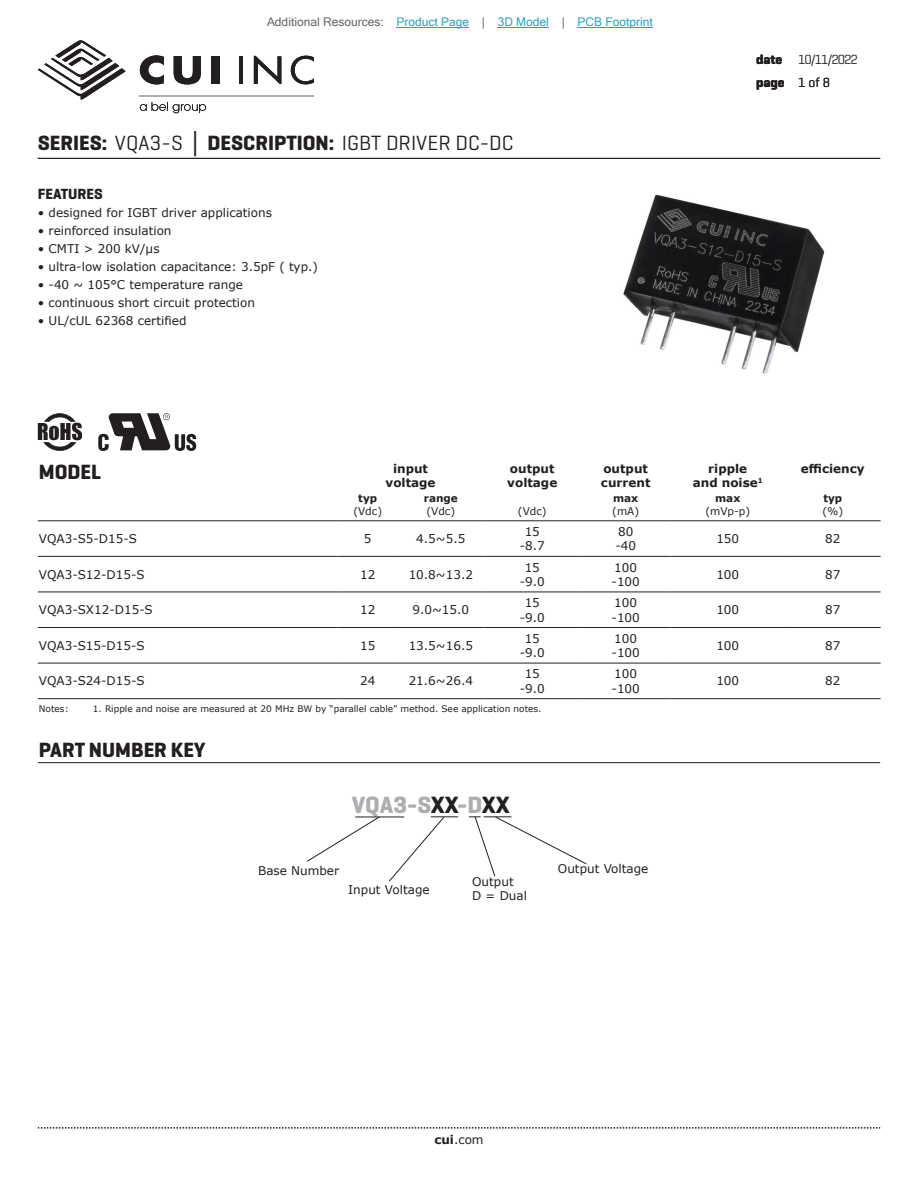
<style>
.page{position:relative;width:918px;height:1188px;background:#fff}
.page>*{position:absolute;margin:0;border:0;box-sizing:border-box;transform-origin:0 0}
.t1{font:700 24px "Geogrotesque";letter-spacing:-.005em;color:#adaeb2}
.t2{font:21px "Geogrotesque";color:#231f20}
.t3{font:700 21px "Geogrotesque";color:#231f20}
.t4{font:700 15px "Geogrotesque";color:#231f20}
.t5{font:700 13.5px/22.5px "Geogrotesque";color:#231f20}
.t6{font:13.5px "Geogrotesque";letter-spacing:-.075em;color:#231f20}
.t7{font:12px/14.4px "Verdana";color:#231f20}
.t8{font:700 12px/14.4px "Verdana";color:#231f20;text-align:center}
.t9{font:12px "Microsoft Sans Serif";color:#23a4c6}
.t10{font:10.5px "Verdana";color:#231f20}
.t11{font:700 10.5px "Verdana";color:#231f20}
.t12{font:9px "Verdana";color:#231f20}
.s1{color:#63676b}
.s2{font-weight:700}
.s3{font-family:"Verdana";font-weight:700}
.s4{font-weight:400}
.s5{color:#231f20}
</style>
<div class="page">
<svg style="left:38px;top:1127px;width:842px;height:2px"></svg>
<hr style="left:38px;top:520px;width:300px;height:1px;background:#231f20">
<hr style="left:338px;top:520px;width:60px;height:1px;background:#231f20">
<hr style="left:398px;top:520px;width:86px;height:1px;background:#231f20">
<hr style="left:484px;top:520px;width:97px;height:1px;background:#231f20">
<hr style="left:581px;top:520px;width:90px;height:1px;background:#231f20">
<hr style="left:671px;top:520px;width:114px;height:1px;background:#231f20">
<hr style="left:785px;top:520px;width:96px;height:1px;background:#231f20">
<hr style="left:38px;top:556px;width:300px;height:1px;background:#231f20">
<hr style="left:338px;top:556px;width:60px;height:1px;background:#231f20">
<hr style="left:398px;top:556px;width:86px;height:1px;background:#231f20">
<hr style="left:484px;top:556px;width:97px;height:1px;background:#231f20">
<hr style="left:581px;top:556px;width:90px;height:1px;background:#231f20">
<hr style="left:671px;top:556px;width:114px;height:1px;background:#231f20">
<hr style="left:785px;top:556px;width:96px;height:1px;background:#231f20">
<hr style="left:38px;top:592px;width:300px;height:1px;background:#231f20">
<hr style="left:338px;top:592px;width:60px;height:1px;background:#231f20">
<hr style="left:398px;top:592px;width:86px;height:1px;background:#231f20">
<hr style="left:484px;top:592px;width:97px;height:1px;background:#231f20">
<hr style="left:581px;top:592px;width:90px;height:1px;background:#231f20">
<hr style="left:671px;top:592px;width:114px;height:1px;background:#231f20">
<hr style="left:785px;top:592px;width:96px;height:1px;background:#231f20">
<hr style="left:38px;top:627px;width:300px;height:1px;background:#231f20">
<hr style="left:338px;top:627px;width:60px;height:1px;background:#231f20">
<hr style="left:398px;top:627px;width:86px;height:1px;background:#231f20">
<hr style="left:484px;top:627px;width:97px;height:1px;background:#231f20">
<hr style="left:581px;top:627px;width:90px;height:1px;background:#231f20">
<hr style="left:671px;top:627px;width:114px;height:1px;background:#231f20">
<hr style="left:785px;top:627px;width:96px;height:1px;background:#231f20">
<hr style="left:38px;top:663px;width:300px;height:1px;background:#231f20">
<hr style="left:338px;top:663px;width:60px;height:1px;background:#231f20">
<hr style="left:398px;top:663px;width:86px;height:1px;background:#231f20">
<hr style="left:484px;top:663px;width:97px;height:1px;background:#231f20">
<hr style="left:581px;top:663px;width:90px;height:1px;background:#231f20">
<hr style="left:671px;top:663px;width:114px;height:1px;background:#231f20">
<hr style="left:785px;top:663px;width:96px;height:1px;background:#231f20">
<hr style="left:38px;top:698px;width:300px;height:1px;background:#231f20">
<hr style="left:338px;top:698px;width:60px;height:1px;background:#231f20">
<hr style="left:398px;top:698px;width:86px;height:1px;background:#231f20">
<hr style="left:484px;top:698px;width:97px;height:1px;background:#231f20">
<hr style="left:581px;top:698px;width:90px;height:1px;background:#231f20">
<hr style="left:671px;top:698px;width:114px;height:1px;background:#231f20">
<hr style="left:785px;top:698px;width:96px;height:1px;background:#231f20">
<hr style="left:38px;top:158px;width:842px;height:1px;background:#231f20">
<svg style="left:38px;top:40px;width:88px;height:60px"></svg>
<hr style="left:239px;top:56px;width:4px;height:28px;background:#231f20">
<svg style="left:254px;top:56px;width:27px;height:28px"></svg>
<svg style="left:291px;top:56px;width:23px;height:28px"></svg>
<svg style="left:140px;top:55px;width:24px;height:29px"></svg>
<svg style="left:174px;top:56px;width:27px;height:28px"></svg>
<div style="left:211px;top:56px;width:8px;height:28px;background:#231f20"></div>
<svg style="left:140px;top:102px;width:66px;height:11px"></svg>
<hr style="left:140px;top:95px;width:174px;height:1px;background:#231f20">
<hr style="left:38px;top:762px;width:842px;height:1px;background:#231f20">
<hr style="left:355px;top:817px;width:49px;height:1px;background:#231f20">
<svg style="left:307px;top:816px;width:74px;height:46px"></svg>
<svg style="left:388px;top:816px;width:70px;height:66px"></svg>
<svg style="left:469px;top:816px;width:118px;height:61px"></svg>
<svg style="left:38px;top:413px;width:44px;height:38px"></svg>
<svg style="left:98px;top:413px;width:98px;height:38px"></svg>
<img style="left:623px;top:194px;width:202px;height:180px">
<hr style="left:397px;top:27px;width:72px;height:1px;background:#23a4c6">
<hr style="left:498px;top:27px;width:51px;height:1px;background:#23a4c6">
<hr style="left:578px;top:27px;width:75px;height:1px;background:#23a4c6">
<p class="t9" style="left:267px;top:15px;width:387px"><span class="s1">Additional Resources:</span> Product Page <span class="s1">|</span> 3D Model <span class="s1">|</span> PCB Footprint</p>
<h2 class="t2" style="left:38px;top:130px;width:477px"><span class="s2">SERIES:</span> VQA3-S <span class="s3">│</span> <span class="s2">DESCRIPTION:</span> IGBT DRIVER DC-DC</h2>
<p class="t4" style="left:38px;top:184px;width:67px">FEATURES</p>
<p class="t7" style="left:38px;top:205px;width:236px">• designed for IGBT driver applications</p>
<p class="t7" style="left:38px;top:223px;width:135px">• reinforced insulation</p>
<p class="t7" style="left:38px;top:241px;width:123px">• CMTI &gt; 200 kV/µs</p>
<p class="t7" style="left:38px;top:259px;width:282px">• ultra-low isolation capacitance: 3.5pF ( typ.)</p>
<p class="t7" style="left:38px;top:277px;width:207px">• -40 ~ 105°C temperature range</p>
<p class="t7" style="left:38px;top:295px;width:219px">• continuous short circuit protection</p>
<p class="t7" style="left:38px;top:313px;width:150px">• UL/cUL 62368 certified</p>
<p class="t5" style="left:756px;top:48px;width:76px">date<br>page <span class="s4">1 of 8</span></p>
<p class="t6" style="left:798px;top:51px;width:61px">10/11/2022</p>
<h2 class="t3" style="left:39px;top:459px;width:64px">MODEL</h2>
<p class="t8" style="left:386px;top:461px;width:51px">input voltage</p>
<p class="t8" style="left:507px;top:461px;width:51px;text-align:left">output voltage</p>
<p class="t8" style="left:601px;top:461px;width:51px;text-align:left">output current</p>
<p class="t8" style="left:693px;top:461px;width:72px">ripple<br>and noise<sup>1</sup></p>
<p class="t8" style="left:801px;top:461px;width:65px">efficiency</p>
<p class="t11" style="left:358px;top:491px;width:20px">typ</p>
<p class="t10" style="left:353px;top:504px;width:30px">(Vdc)</p>
<p class="t11" style="left:823px;top:491px;width:20px">typ</p>
<p class="t10" style="left:822px;top:504px;width:22px">(%)</p>
<p class="t11" style="left:424px;top:491px;width:36px">range</p>
<p class="t10" style="left:426px;top:504px;width:30px">(Vdc)</p>
<p class="t10" style="left:518px;top:504px;width:30px">(Vdc)</p>
<p class="t11" style="left:613px;top:491px;width:27px">max</p>
<p class="t10" style="left:612px;top:504px;width:28px">(mA)</p>
<p class="t11" style="left:715px;top:491px;width:27px">max</p>
<p class="t10" style="left:705px;top:504px;width:46px">(mVp-p)</p>
<p class="t7" style="left:39px;top:531px;width:100px">VQA3-S5-D15-S</p>
<p class="t7" style="left:364px;top:531px;width:9px">5</p>
<p class="t7" style="left:416px;top:531px;width:51px">4.5~5.5</p>
<p class="t7" style="left:520px;top:524px;width:27px;text-align:center">15 -8.7</p>
<p class="t7" style="left:615px;top:524px;width:22px">80 -40</p>
<p class="t7" style="left:716px;top:531px;width:24px">150</p>
<p class="t7" style="left:825px;top:531px;width:17px">82</p>
<p class="t7" style="left:39px;top:567px;width:107px">VQA3-S12-D15-S</p>
<p class="t7" style="left:360px;top:567px;width:17px">12</p>
<p class="t7" style="left:409px;top:567px;width:66px">10.8~13.2</p>
<p class="t7" style="left:520px;top:560px;width:27px;text-align:center">15 -9.0</p>
<p class="t7" style="left:612px;top:560px;width:30px">100 -100</p>
<p class="t7" style="left:716px;top:567px;width:24px">100</p>
<p class="t7" style="left:825px;top:567px;width:17px">87</p>
<p class="t7" style="left:39px;top:603px;width:115px">VQA3-SX12-D15-S</p>
<p class="t7" style="left:360px;top:603px;width:17px">12</p>
<p class="t7" style="left:412px;top:603px;width:58px">9.0~15.0</p>
<p class="t7" style="left:520px;top:595px;width:27px;text-align:center">15 -9.0</p>
<p class="t7" style="left:612px;top:595px;width:30px">100 -100</p>
<p class="t7" style="left:716px;top:603px;width:24px">100</p>
<p class="t7" style="left:825px;top:603px;width:17px">87</p>
<p class="t7" style="left:39px;top:638px;width:107px">VQA3-S15-D15-S</p>
<p class="t7" style="left:360px;top:638px;width:17px">15</p>
<p class="t7" style="left:409px;top:638px;width:66px">13.5~16.5</p>
<p class="t7" style="left:520px;top:631px;width:27px;text-align:center">15 -9.0</p>
<p class="t7" style="left:612px;top:631px;width:30px">100 -100</p>
<p class="t7" style="left:716px;top:638px;width:24px">100</p>
<p class="t7" style="left:825px;top:638px;width:17px">87</p>
<p class="t7" style="left:39px;top:674px;width:107px">VQA3-S24-D15-S</p>
<p class="t7" style="left:360px;top:674px;width:17px">24</p>
<p class="t7" style="left:409px;top:674px;width:66px">21.6~26.4</p>
<p class="t7" style="left:520px;top:667px;width:27px;text-align:center">15 -9.0</p>
<p class="t7" style="left:612px;top:667px;width:30px">100 -100</p>
<p class="t7" style="left:716px;top:674px;width:24px">100</p>
<p class="t7" style="left:825px;top:674px;width:17px">82</p>
<p class="t12" style="left:39px;top:702px;width:31px">Notes:</p>
<p class="t12" style="left:93px;top:702px;width:450px">1. Ripple and noise are measured at 20 MHz BW by “parallel cable” method. See application notes.</p>
<h2 class="t3" style="left:39px;top:736px;width:168px">PART NUMBER KEY</h2>
<h1 class="t1" style="left:352px;top:790px;width:160px">VQA3-S<span class="s5">XX</span>-D<span class="s5">XX</span></h1>
<p class="t7" style="left:258px;top:863px;width:83px">Base Number</p>
<p class="t7" style="left:558px;top:862px;width:92px">Output Voltage</p>
<p class="t7" style="left:348px;top:883px;width:83px">Input Voltage</p>
<p class="t7" style="left:472px;top:874px;width:56px">Output<br>D = Dual</p>
<p class="t7" style="left:434px;top:1132px;width:51px"><span class="s2">cui</span>.com</p>
</div>
